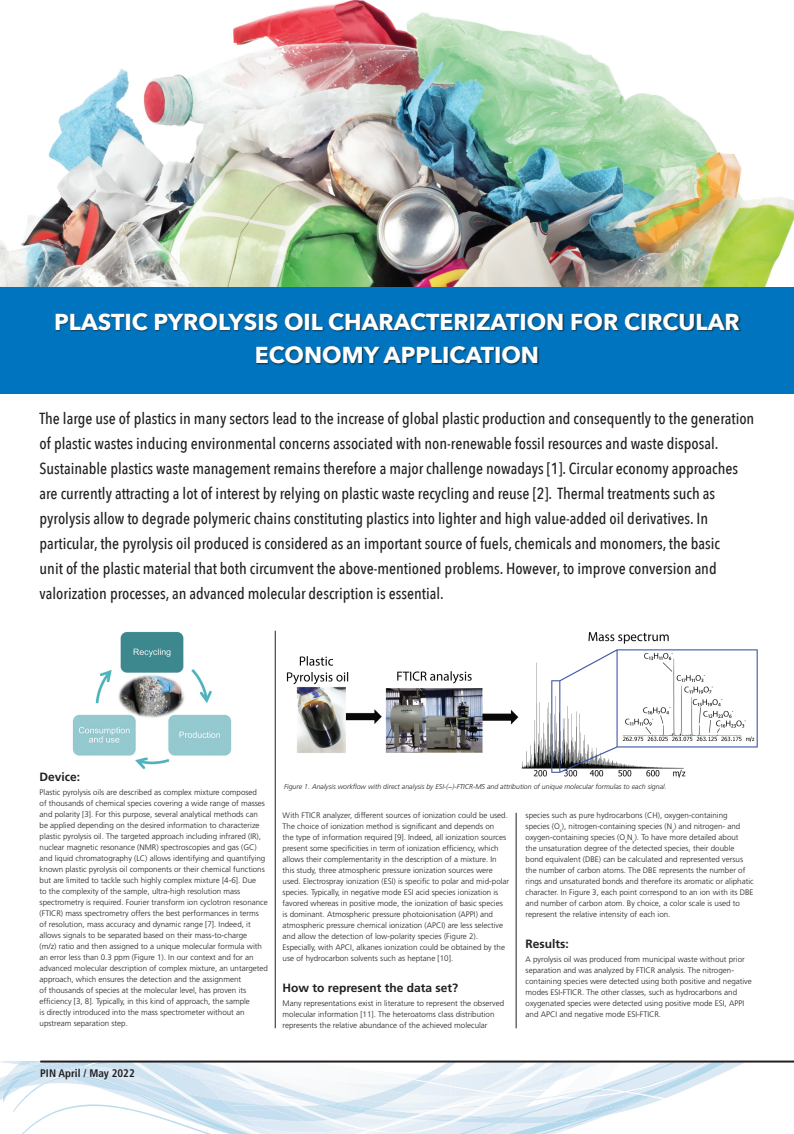
<style>
.page{position:relative;width:794px;height:1134px;background:#fff}
.page>*{position:absolute;margin:0;border:0;box-sizing:border-box;transform-origin:0 0}
.t1{font:700 23px/33px "Avenir Next";color:#fff;text-align:center}
.t2{font:500 16px/25px "Avenir Next Condensed";color:#231f20}
.t3{font:700 12px "Frutiger";color:#231f20}
.t4{font:700 condensed 11px "Frutiger";color:#231f20}
.t5{font:300 8px/11px "Frutiger";color:#231f20}
.t6{font:italic 300 7px "Frutiger";color:#231f20}
</style>
<div class="page">
<hr style="left:516px;top:813px;width:1px;height:215px;background:#231f20">
<img style="left:0;top:0;width:794px;height:287px">
<div style="left:0;top:287px;width:794px;height:106px;background:#0074be"></div>
<div style="left:55px;top:313px;width:687px;height:53px;background:#231f20;opacity:.75"></div>
<hr style="left:275px;top:631px;width:1px;height:397px;background:#231f20">
<svg style="left:0;top:1061px;width:780px;height:73px"></svg>
<hr style="left:40px;top:1060px;width:754px;height:2px;background:#231f20">
<img style="left:73px;top:632px;width:158px;height:137px">
<img style="left:286px;top:632px;width:471px;height:146px">
<h1 class="t1" style="left:54px;top:305px;width:687px">PLASTIC PYROLYSIS OIL CHARACTERIZATION FOR CIRCULAR<br>ECONOMY APPLICATION</h1>
<p class="t2" style="left:40px;top:406px;width:716px">The large use of plastics in many sectors lead to the increase of global plastic production and consequently to the generation of plastic wastes inducing environmental concerns associated with non-renewable fossil resources and waste disposal.<br>Sustainable plastics waste management remains therefore a major challenge nowadays [1]. Circular economy approaches are currently attracting a lot of interest by relying on plastic waste recycling and reuse [2]. Thermal treatments such as pyrolysis allow to degrade polymeric chains constituting plastics into lighter and high value-added oil derivatives. In particular, the pyrolysis oil produced is considered as an important source of fuels, chemicals and monomers, the basic<br>unit of the plastic material that both circumvent the above-mentioned problems. However, to improve conversion and valorization processes, an advanced molecular description is essential.</p>
<h3 class="t3" style="left:40px;top:769px;width:42px">Device:</h3>
<p class="t5" style="left:40px;top:786px;width:230px">Plastic pyrolysis oils are described as complex mixture composed<br>of thousands of chemical species covering a wide range of masses and polarity [3]. For this purpose, several analytical methods can be applied depending on the desired information to characterize plastic pyrolysis oil. The targeted approach including infrared (IR), nuclear magnetic resonance (NMR) spectroscopies and gas (GC) and liquid chromatography (LC) allows identifying and quantifying known plastic pyrolysis oil components or their chemical functions but are limited to tackle such highly complex mixture [4-6]. Due<br>to the complexity of the sample, ultra-high resolution mass spectrometry is required. Fourier transform ion cyclotron resonance (FTICR) mass spectrometry offers the best performances in terms of resolution, mass accuracy and dynamic range [7]. Indeed, it allows signals to be separated based on their mass-to-charge<br>(m/z) ratio and then assigned to a unique molecular formula with an error less than 0.3 ppm (Figure 1). In our context and for an advanced molecular description of complex mixture, an untargeted approach, which ensures the detection and the assignment<br>of thousands of species at the molecular level, has proven its efficiency [3, 8]. Typically, in this kind of approach, the sample<br>is directly introduced into the mass spectrometer without an upstream separation step.</p>
<p class="t6" style="left:284px;top:782px;width:384px">Figure 1. Analysis workflow with direct analysis by ESI-(−)-FTICR-MS and attribution of unique molecular formulas to each signal.</p>
<p class="t5" style="left:282px;top:810px;width:228px">With FTICR analyzer, different sources of ionization could be used.<br>The choice of ionization method is significant and depends on<br>the type of information required [9]. Indeed, all ionization sources present some specificities in term of ionization efficiency, which allows their complementarity in the description of a mixture. In this study, three atmospheric pressure ionization sources were used. Electrospray ionization (ESI) is specific to polar and mid-polar species. Typically, in negative mode ESI acid species ionization is favored whereas in positive mode, the ionization of basic species is dominant. Atmospheric pressure photoionisation (APPI) and atmospheric pressure chemical ionization (APCI) are less selective and allow the detection of low-polarity species (Figure 2).<br>Especially, with APCI, alkanes ionization could be obtained by the use of hydrocarbon solvents such as heptane [10].</p>
<h3 class="t3" style="left:282px;top:981px;width:177px">How to represent the data set?</h3>
<p class="t5" style="left:282px;top:998px;width:223px">Many representations exist in literature to represent the observed molecular information [11]. The heteroatoms class distribution represents the relative abundance of the achieved molecular</p>
<p class="t5" style="left:525px;top:810px;width:230px">species such as pure hydrocarbons (CH), oxygen-containing<br>species (O<sub>x</sub>), nitrogen-containing species (N<sub>y</sub>) and nitrogen- and oxygen-containing species (O<sub>x</sub>N<sub>y</sub>). To have more detailed about<br>the unsaturation degree of the detected species, their double bond equivalent (DBE) can be calculated and represented versus the number of carbon atoms. The DBE represents the number of rings and unsaturated bonds and therefore its aromatic or aliphatic character. In Figure 3, each point correspond to an ion with its DBE and number of carbon atom. By choice, a color scale is used to represent the relative intensity of each ion.</p>
<h3 class="t3" style="left:525px;top:937px;width:45px">Results:</h3>
<p class="t5" style="left:525px;top:953px;width:228px">A pyrolysis oil was produced from municipal waste without prior separation and was analyzed by FTICR analysis. The nitrogen&shy;containing species were detected using both positive and negative modes ESI-FTICR. The other classes, such as hydrocarbons and oxygenated species were detected using positive mode ESI, APPI and APCI and negative mode ESI-FTICR.</p>
<h3 class="t4" style="left:40px;top:1066px;width:96px">PIN April / May 2022</h3>
</div>
